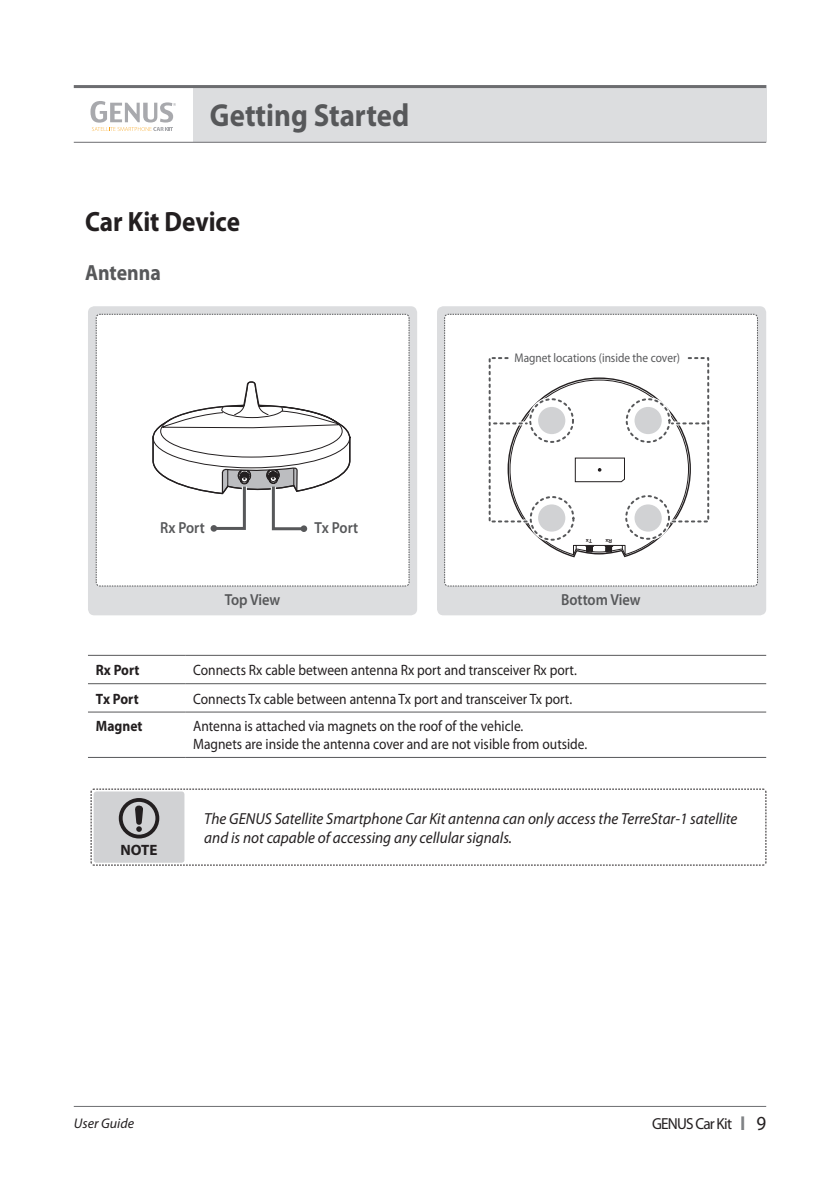
<style>
.page{position:relative;width:840px;height:1191px;background:#fff}
.page>*{position:absolute;margin:0;border:0;box-sizing:border-box;transform-origin:0 0}
.t1{font:700 32px "Myriad Pro";color:#57585a;scale:.9 1}
.t2{font:700 28px "Myriad Pro";color:#231f20;scale:.9 1}
.t3{font:700 22px "Myriad Pro";letter-spacing:-.005em;color:#57585a;scale:.9 1}
.t4{font:italic 16px/19.2px "Myriad Pro";color:#231f20;scale:.95 1}
.t5{font:600 16px "Myriad Pro";color:#57585a;scale:.9 1}
.t6{font:16px "Myriad Pro";letter-spacing:-.05em;color:#231f20;scale:.95 1}
.t7{font:15px/18px "Myriad Pro";color:#231f20;scale:.9 1}
.t8{font:700 15px "Myriad Pro";color:#231f20;scale:.9 1}
.t9{font:700 15px "Myriad Pro";color:#231f20}
.t10{font:italic 14px "Myriad Pro";color:#231f20}
.t11{font:12.6px "Myriad Pro";color:#57585a;scale:.9 1}
.t12{font:700 5.2px "Arial";color:#231f20}
.s1{font-family:"Futura";font-size:18px;color:#808285}
.s2{font-size:20px}
</style>
<div class="page">
<div style="left:193px;top:85px;width:572px;height:57px;background:#dcdddf"></div>
<hr style="left:74px;top:85px;width:691px;height:3px;background:#6c6d70">
<hr style="left:74px;top:1106px;width:691px;height:1px;background:#6c6d70">
<hr style="left:74px;top:142px;width:691px;height:1px;background:#6c6d70">
<svg style="left:90px;top:101px;width:86px;height:30px"></svg>
<hr style="left:88px;top:655px;width:97px;height:1px;background:#57585a">
<hr style="left:185px;top:655px;width:580px;height:1px;background:#57585a">
<hr style="left:88px;top:683px;width:97px;height:1px;background:#57585a">
<hr style="left:185px;top:683px;width:580px;height:1px;background:#57585a">
<hr style="left:88px;top:711px;width:97px;height:1px;background:#57585a">
<hr style="left:185px;top:711px;width:580px;height:1px;background:#57585a">
<hr style="left:88px;top:757px;width:97px;height:1px;background:#57585a">
<hr style="left:185px;top:757px;width:580px;height:1px;background:#57585a">
<div style="left:88px;top:306px;width:329px;height:309px;background:#dcdddf;border-radius:6px"></div>
<div style="left:96px;top:314px;width:313px;height:272px;background:#fff"></div>
<div style="left:437px;top:306px;width:328px;height:309px;background:#dcdddf;border-radius:6px"></div>
<svg style="left:444px;top:314px;width:313px;height:272px"></svg>
<svg style="left:91px;top:788px;width:675px;height:77px"></svg>
<p class="t1" style="left:210px;top:94px;width:223px">Getting Started</p>
<p class="t2" style="left:85px;top:203px;width:173px">Car Kit Device</p>
<p class="t3" style="left:85px;top:258px;width:86px">Antenna</p>
<p class="t5" style="left:160px;top:517px;width:51px">Rx Port</p>
<p class="t5" style="left:314px;top:518px;width:50px">Tx Port</p>
<p class="t5" style="left:224px;top:590px;width:63px">Top View</p>
<p class="t11" style="left:514px;top:350px;width:185px">Magnet locations (inside the cover)</p>
<p class="t12" style="left:591px;top:544px;width:8px;rotate:-180deg">Tx</p>
<p class="t12" style="left:612px;top:544px;width:8px;rotate:-180deg">Rx</p>
<p class="t5" style="left:560px;top:590px;width:90px">Bottom View</p>
<p class="t8" style="left:96px;top:660px;width:50px">Rx Port</p>
<p class="t7" style="left:193px;top:661px;width:427px">Connects Rx cable between antenna Rx port and transceiver Rx port.</p>
<p class="t8" style="left:96px;top:688px;width:49px">Tx Port</p>
<p class="t7" style="left:193px;top:689px;width:422px">Connects Tx cable between antenna Tx port and transceiver Tx port.</p>
<p class="t8" style="left:96px;top:716px;width:53px">Magnet</p>
<p class="t7" style="left:193px;top:717px;width:439px">Antenna is attached via magnets on the roof of the vehicle.<br>Magnets are inside the antenna cover and are not visible from outside.</p>
<p class="t9" style="left:120px;top:840px;width:38px">NOTE</p>
<p class="t4" style="left:204px;top:808px;width:562px">The GENUS Satellite Smartphone Car Kit antenna can only access the TerreStar-1 satellite and is not capable of accessing any cellular signals.</p>
<p class="t10" style="left:74px;top:1114px;width:62px">User Guide</p>
<p class="t6" style="left:651px;top:1114px;width:122px">GENUS Car Kit <span class="s1">I</span> <span class="s2">9</span></p>
</div>
